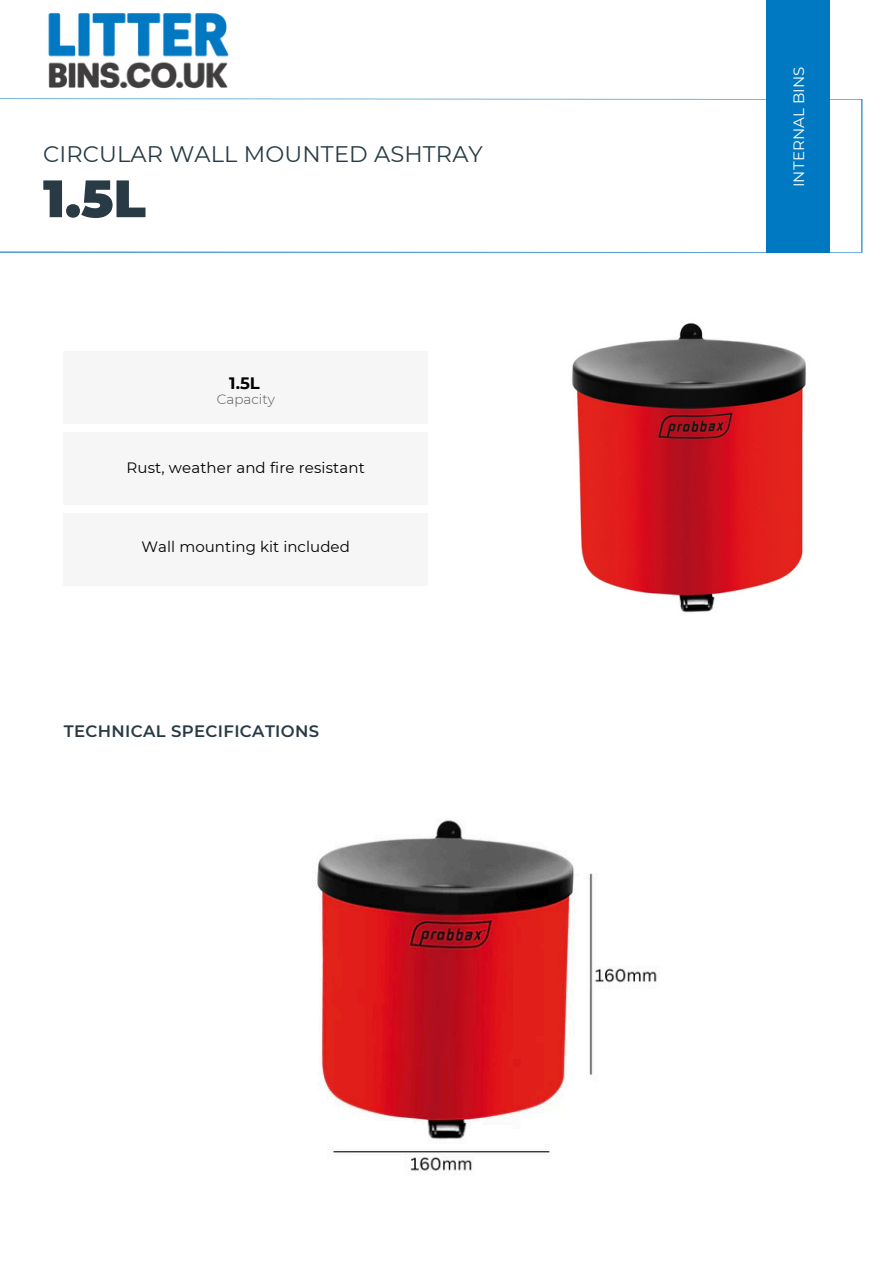
<style>
.page{position:relative;width:894px;height:1264px;background:#fff}
.page>*{position:absolute;margin:0;border:0;box-sizing:border-box;transform-origin:0 0}
.t1{font:900 52.5px "Montserrat";color:#283b45}
.t2{font:22.5px "Montserrat";letter-spacing:.005em;color:#283b45}
.t3{font:600 16.5px "Montserrat";letter-spacing:.02em;color:#283b45}
.t4{font:700 16.5px "Montserrat";color:#000}
.t5{font:15px "Montserrat";letter-spacing:.01em;color:#000}
.t6{font:15px "Montserrat";letter-spacing:.01em;color:#fff}
.t7{font:300 13.5px "Montserrat";color:#575756}
</style>
<div class="page">
<svg style="left:0;top:98px;width:862px;height:155px"></svg>
<div style="left:765px;top:0;width:64px;height:252px;background:#0078c2"></div>
<div style="left:64px;top:352px;width:363px;height:72px;background:#f6f6f6"></div>
<div style="left:64px;top:433px;width:363px;height:72px;background:#f6f6f6"></div>
<div style="left:64px;top:514px;width:363px;height:72px;background:#f6f6f6"></div>
<img style="left:48px;top:13px;width:181px;height:76px">
<img style="left:571px;top:323px;width:235px;height:290px">
<img style="left:317px;top:820px;width:340px;height:351px">
<h4 class="t2" style="left:43px;top:140px;width:441px">CIRCULAR WALL MOUNTED ASHTRAY</h4>
<p class="t1" style="left:43px;top:166px;width:104px">1.5L</p>
<h3 class="t4" style="left:229px;top:373px;width:32px">1.5L</h3>
<p class="t7" style="left:217px;top:391px;width:60px">Capacity</p>
<h5 class="t5" style="left:126px;top:458px;width:240px">Rust, weather and fire resistant</h5>
<h5 class="t5" style="left:141px;top:537px;width:210px">Wall mounting kit included</h5>
<p class="t3" style="left:64px;top:721px;width:257px">TECHNICAL SPECIFICATIONS</p>
<h3 class="t6" style="left:789px;top:187px;width:122px;rotate:-90deg">INTERNAL BINS</h3>
</div>
